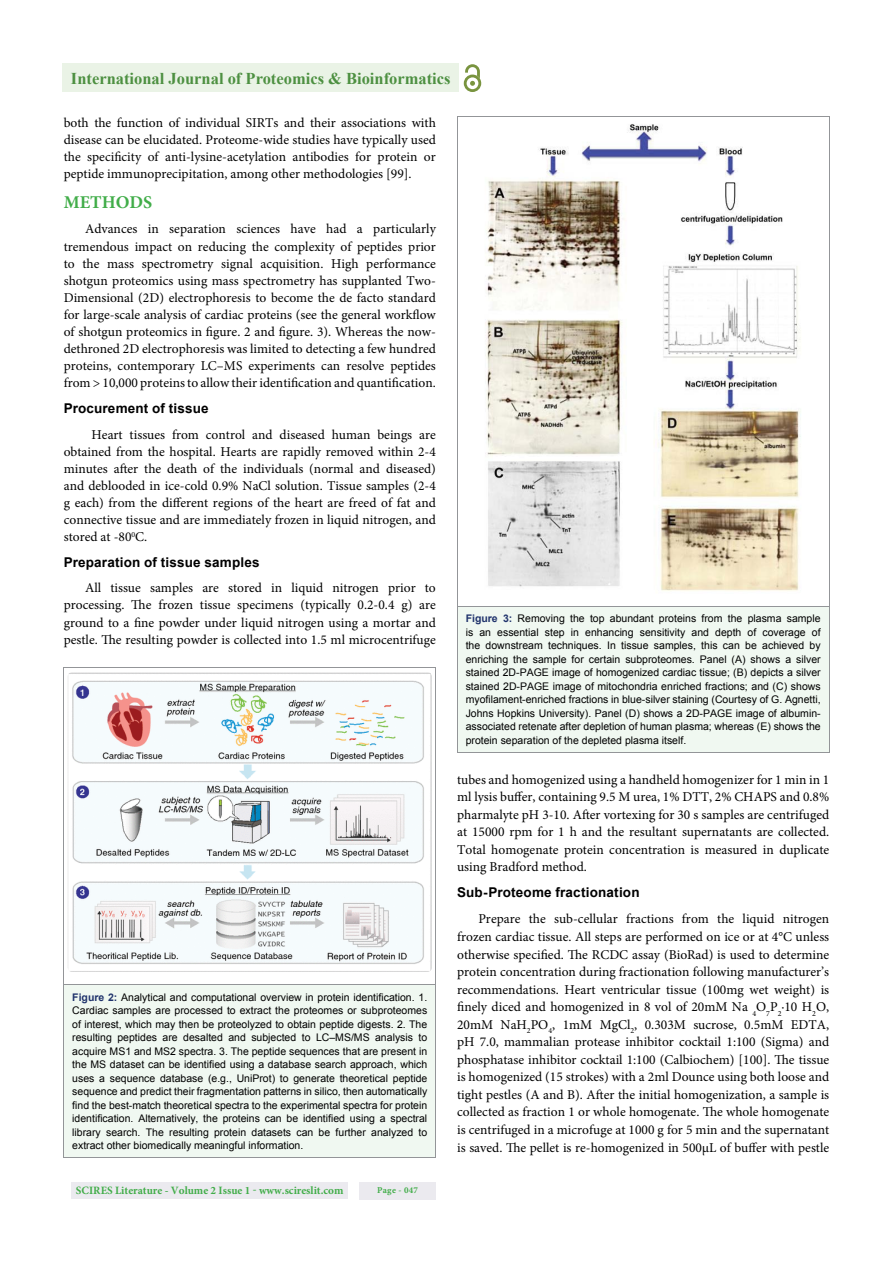
<style>
.page{position:relative;width:893px;height:1263px;background:#fff}
.page>*{position:absolute;margin:0;border:0;box-sizing:border-box;transform-origin:0 0}
.t1{font:700 18px "Minion Pro";color:#41ad49}
.t2{font:700 16.5px "Times New Roman";color:#4d9041}
.t3{font:13.5px/17.1px "Minion Pro";color:#000;text-align:justify}
.t4{font:700 13.5px "Arial";letter-spacing:.01em;color:#000}
.t5{font:700 11.25px "Minion Pro";color:#41ad49}
.t6{font:10.5px/13.5px "Arial";color:#000;text-align:justify}
.t7{font:700 9px "Minion Pro";letter-spacing:.03em;color:#41ad49}
.s1{font-weight:700;color:#20336c}
</style>
<div class="page">
<div style="left:62px;top:64px;width:397px;height:28px;background:#eaf3e6"></div>
<img style="left:478px;top:67px;width:2px;height:8px">
<img style="left:464px;top:75px;width:17px;height:17px">
<svg style="left:465px;top:64px;width:13px;height:23px"></svg>
<div style="left:72px;top:1182px;width:276px;height:17px;background:#ebeaef"></div>
<div style="left:359px;top:1182px;width:77px;height:17px;background:#ebeaef"></div>
<div style="left:64px;top:985px;width:372px;height:173px;background:#f0f8f1"></div>
<hr style="left:64px;top:985px;width:372px;height:1px;background:#939598">
<hr style="left:64px;top:1158px;width:372px;height:1px;background:#939598">
<img style="left:68px;top:672px;width:364px;height:300px;border-radius:4px">
<div style="left:457px;top:606px;width:372px;height:146px;background:#f0f8f1"></div>
<img style="left:485px;top:121px;width:316px;height:473px;border-radius:4px">
<p class="t2" style="left:71px;top:69px;width:381px">International Journal of Proteomics &amp; Bioinformatics</p>
<p class="t3" style="left:64px;top:115px;width:374px">both the function of individual SIRTs and their associations with disease can be elucidated. Proteome-wide studies have typically used the specificity of anti-lysine-acetylation antibodies for protein or peptide immunoprecipitation, among other methodologies [99].</p>
<h1 class="t1" style="left:64px;top:195px;width:90px">METHODS</h1>
<p class="t3" style="left:64px;top:222px;width:374px;text-indent:21px">Advances in separation sciences have had a particularly tremendous impact on reducing the complexity of peptides prior to the mass spectrometry signal acquisition. High performance shotgun proteomics using mass spectrometry has supplanted Two-Dimensional (2D) electrophoresis to become the de facto standard for large-scale analysis of cardiac proteins (see the general workflow of shotgun proteomics in figure. 2 and figure. 3). Whereas the now&shy;dethroned 2D electrophoresis was limited to detecting a few hundred proteins, contemporary LC–MS experiments can resolve peptides from &gt; 10,000 proteins to allow their identification and quantification.</p>
<p class="t4" style="left:64px;top:401px;width:147px">Procurement of tissue</p>
<p class="t3" style="left:64px;top:427px;width:374px;text-indent:28px">Heart tissues from control and diseased human beings are obtained from the hospital. Hearts are rapidly removed within 2-4 minutes after the death of the individuals (normal and diseased) and deblooded in ice-cold 0.9% NaCl solution. Tissue samples (2-4 g each) from the different regions of the heart are freed of fat and connective tissue and are immediately frozen in liquid nitrogen, and stored at -80<sup>0</sup>C.</p>
<p class="t4" style="left:64px;top:555px;width:197px">Preparation of tissue samples</p>
<p class="t3" style="left:64px;top:581px;width:374px;text-indent:21px">All tissue samples are stored in liquid nitrogen prior to processing. The frozen tissue specimens (typically 0.2-0.4 g) are ground to a fine powder under liquid nitrogen using a mortar and pestle. The resulting powder is collected into 1.5 ml microcentrifuge</p>
<p class="t6" style="left:466px;top:612px;width:356px"><span class="s1">Figure 3:</span> Removing the top abundant proteins from the plasma sample is an essential step in enhancing sensitivity and depth of coverage of the downstream techniques. In tissue samples, this can be achieved by enriching the sample for certain subproteomes. Panel (A) shows a silver stained 2D-PAGE image of homogenized cardiac tissue; (B) depicts a silver stained 2D-PAGE image of mitochondria enriched fractions; and (C) shows myofilament-enriched fractions in blue-silver staining (Courtesy of G. Agnetti, Johns Hopkins University). Panel (D) shows a 2D-PAGE image of albumin&shy;associated retenate after depletion of human plasma; whereas (E) shows the protein separation of the depleted plasma itself.</p>
<p class="t6" style="left:72px;top:990px;width:356px"><span class="s1">Figure 2:</span> Analytical and computational overview in protein identification. 1.<br>Cardiac samples are processed to extract the proteomes or subproteomes of interest, which may then be proteolyzed to obtain peptide digests. 2. The resulting peptides are desalted and subjected to LC–MS/MS analysis to acquire MS1 and MS2 spectra. 3. The peptide sequences that are present in the MS dataset can be identified using a database search approach, which uses a sequence database (e.g., UniProt) to generate theoretical peptide sequence and predict their fragmentation patterns in silico, then automatically find the best-match theoretical spectra to the experimental spectra for protein identification. Alternatively, the proteins can be identified using a spectral library search. The resulting protein datasets can be further analyzed to extract other biomedically meaningful information.</p>
<p class="t5" style="left:76px;top:1186px;width:269px">SCIRES Literature - Volume 2 Issue 1 - www.scireslit.com</p>
<p class="t7" style="left:377px;top:1186px;width:42px">Page - 047</p>
<p class="t3" style="left:457px;top:772px;width:374px;line-height:17.5px">tubes and homogenized using a handheld homogenizer for 1 min in 1 ml lysis buffer, containing 9.5 M urea, 1% DTT, 2% CHAPS and 0.8% pharmalyte pH 3-10. After vortexing for 30 s samples are centrifuged at 15000 rpm for 1 h and the resultant supernatants are collected.<br>Total homogenate protein concentration is measured in duplicate using Bradford method.</p>
<p class="t4" style="left:457px;top:885px;width:184px">Sub-Proteome fractionation</p>
<p class="t3" style="left:457px;top:912px;width:374px;line-height:17.5px;text-indent:21px">Prepare the sub-cellular fractions from the liquid nitrogen frozen cardiac tissue. All steps are performed on ice or at 4°C unless otherwise specified. The RCDC assay (BioRad) is used to determine protein concentration during fractionation following manufacturer’s recommendations. Heart ventricular tissue (100mg wet weight) is finely diced and homogenized in 8 vol of 20mM Na <sub>4</sub>O<sub>7</sub>P<sub>2</sub>·10 H<sub>2</sub>O, 20mM NaH<sub>2</sub>PO<sub>4</sub>, 1mM MgCl<sub>2</sub>, 0.303M sucrose, 0.5mM EDTA, pH 7.0, mammalian protease inhibitor cocktail 1:100 (Sigma) and phosphatase inhibitor cocktail 1:100 (Calbiochem) [100]. The tissue is homogenized (15 strokes) with a 2ml Dounce using both loose and tight pestles (A and B). After the initial homogenization, a sample is collected as fraction 1 or whole homogenate. The whole homogenate is centrifuged in a microfuge at 1000 g for 5 min and the supernatant is saved. The pellet is re-homogenized in 500μL of buffer with pestle</p>
</div>
